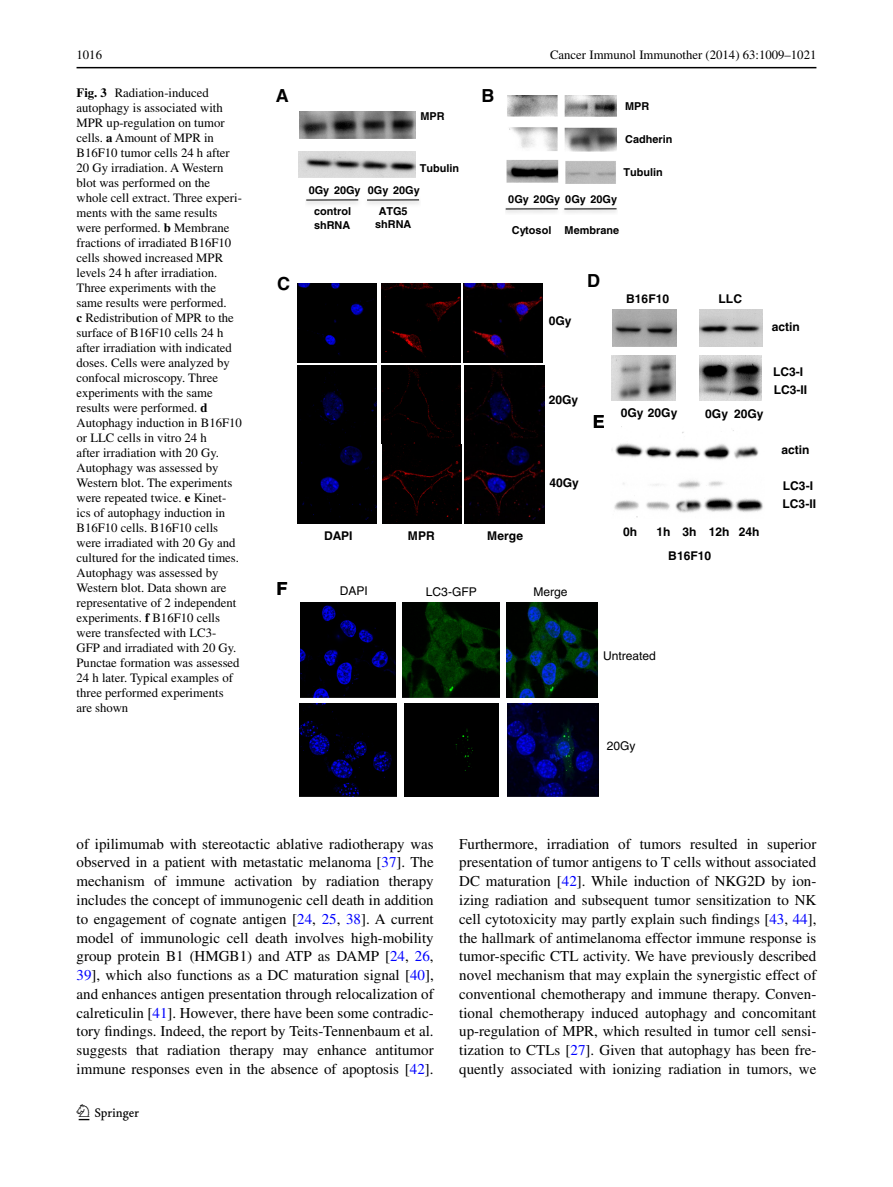
<style>
.page{position:relative;width:893px;height:1187px;background:#fff}
.page>*{position:absolute;margin:0;border:0;box-sizing:border-box;transform-origin:0 0}
.t1{font:22.5px "Springnew";color:#000}
.t2{font:700 18px "Helvetica";color:#000}
.t3{font:15px/18.8px "Times";color:#000;text-align:justify}
.t4{font:12.75px/15px "Times";color:#000}
.t5{font:700 12px "Helvetica";color:#000}
.t6{font:12px "Helvetica";color:#000}
.t7{font:700 10.95px/13px "Helvetica";color:#000}
.s1{font-weight:700}
.s2{color:#00f}
</style>
<div class="page">
<hr style="left:77px;top:67px;width:739px;height:1px;background:#000">
<img style="left:505px;top:208px;width:112px;height:5px">
<img style="left:306px;top:199px;width:114px;height:5px">
<img style="left:299px;top:111px;width:117px;height:28px">
<img style="left:298px;top:151px;width:118px;height:26px">
<hr style="left:306px;top:199px;width:52px;height:1px;background:#000">
<div style="left:381px;top:365px;width:79px;height:78px;background:#000"></div>
<img style="left:465px;top:365px;width:79px;height:78px">
<img style="left:298px;top:365px;width:79px;height:78px">
<img style="left:381px;top:283px;width:80px;height:79px">
<img style="left:464px;top:283px;width:79px;height:79px">
<div style="left:298px;top:283px;width:79px;height:79px;background:#000"></div>
<img style="left:298px;top:445px;width:79px;height:78px">
<img style="left:383px;top:445px;width:79px;height:78px">
<img style="left:465px;top:445px;width:79px;height:78px">
<hr style="left:367px;top:199px;width:52px;height:1px;background:#000">
<img style="left:612px;top:355px;width:64px;height:46px">
<img style="left:612px;top:310px;width:64px;height:36px">
<img style="left:699px;top:310px;width:63px;height:36px">
<img style="left:699px;top:355px;width:63px;height:46px">
<img style="left:614px;top:426px;width:149px;height:92px">
<hr style="left:506px;top:208px;width:52px;height:1px;background:#000">
<hr style="left:564px;top:208px;width:52px;height:1px;background:#000">
<img style="left:506px;top:96px;width:110px;height:87px">
<img style="left:507px;top:703px;width:91px;height:93px">
<div style="left:404px;top:703px;width:95px;height:93px;background:#000"></div>
<img style="left:300px;top:703px;width:97px;height:93px">
<img style="left:507px;top:602px;width:91px;height:95px">
<img style="left:300px;top:602px;width:95px;height:95px">
<img style="left:402px;top:602px;width:98px;height:95px">
<p class="t4" style="left:77px;top:48px;width:27px">1016</p>
<p class="t4" style="left:550px;top:48px;width:268px">Cancer Immunol Immunother (2014) 63:1009–1021</p>
<p class="t4" style="left:77px;top:85px;width:167px"><span class="s1">Fig. 3</span> Radiation-induced autophagy is associated with<br>MPR up-regulation on tumor cells. <span class="s1">a</span> Amount of MPR in<br>B16F10 tumor cells 24 h after<br>20 Gy irradiation. A Western blot was performed on the whole cell extract. Three experi&shy;ments with the same results were performed. <span class="s1">b</span> Membrane fractions of irradiated B16F10 cells showed increased MPR levels 24 h after irradiation.<br>Three experiments with the same results were performed.<br><span class="s1">c</span> Redistribution of MPR to the surface of B16F10 cells 24 h after irradiation with indicated doses. Cells were analyzed by confocal microscopy. Three experiments with the same results were performed. <span class="s1">d<br></span>Autophagy induction in B16F10 or LLC cells in vitro 24 h<br>after irradiation with 20 Gy.<br>Autophagy was assessed by<br>Western blot. The experiments were repeated twice. <span class="s1">e</span> Kinet&shy;ics of autophagy induction in<br>B16F10 cells. B16F10 cells were irradiated with 20 Gy and cultured for the indicated times.<br>Autophagy was assessed by<br>Western blot. Data shown are representative of 2 independent experiments. <span class="s1">f</span> B16F10 cells were transfected with LC3-<br>GFP and irradiated with 20 Gy.<br>Punctae formation was assessed<br>24 h later. Typical examples of three performed experiments are shown</p>
<p class="t2" style="left:276px;top:85px;width:14px">A</p>
<p class="t2" style="left:482px;top:85px;width:14px">B</p>
<p class="t7" style="left:420px;top:109px;width:26px">MPR</p>
<p class="t7" style="left:420px;top:161px;width:41px">Tubulin</p>
<p class="t7" style="left:368px;top:183px;width:53px">0Gy 20Gy</p>
<p class="t7" style="left:309px;top:183px;width:53px">0Gy 20Gy</p>
<p class="t7" style="left:314px;top:205px;width:39px">control shRNA</p>
<p class="t7" style="left:375px;top:205px;width:38px;text-align:center">ATG5 shRNA</p>
<p class="t7" style="left:625px;top:99px;width:26px">MPR</p>
<p class="t7" style="left:625px;top:132px;width:49px">Cadherin</p>
<p class="t7" style="left:623px;top:165px;width:41px">Tubulin</p>
<p class="t7" style="left:508px;top:192px;width:110px">0Gy 20Gy 0Gy 20Gy</p>
<p class="t7" style="left:512px;top:223px;width:109px">Cytosol Membrane</p>
<p class="t2" style="left:277px;top:272px;width:14px">C</p>
<p class="t2" style="left:276px;top:577px;width:12px">F</p>
<p class="t5" style="left:549px;top:314px;width:24px">0Gy</p>
<p class="t2" style="left:587px;top:270px;width:14px">D</p>
<p class="t5" style="left:549px;top:392px;width:31px">20Gy</p>
<p class="t2" style="left:593px;top:410px;width:14px">E</p>
<p class="t5" style="left:324px;top:528px;width:30px">DAPI</p>
<p class="t5" style="left:408px;top:528px;width:28px">MPR</p>
<p class="t5" style="left:487px;top:528px;width:37px">Merge</p>
<p class="t5" style="left:549px;top:475px;width:31px">40Gy</p>
<p class="t6" style="left:340px;top:583px;width:30px">DAPI</p>
<p class="t6" style="left:426px;top:584px;width:53px">LC3-GFP</p>
<p class="t6" style="left:533px;top:584px;width:36px">Merge</p>
<p class="t5" style="left:626px;top:291px;width:44px">B16F10</p>
<p class="t5" style="left:719px;top:291px;width:25px">LLC</p>
<p class="t5" style="left:772px;top:319px;width:30px">actin</p>
<p class="t5" style="left:621px;top:405px;width:58px">0Gy 20Gy</p>
<p class="t5" style="left:705px;top:406px;width:60px">0Gy 20Gy</p>
<p class="t5" style="left:623px;top:524px;width:16px">0h</p>
<p class="t5" style="left:657px;top:524px;width:104px">1h 3h 12h 24h</p>
<p class="t5" style="left:668px;top:548px;width:44px">B16F10</p>
<p class="t5" style="left:773px;top:364px;width:32px">LC3-I</p>
<p class="t5" style="left:774px;top:382px;width:35px">LC3-II</p>
<p class="t5" style="left:781px;top:443px;width:30px">actin</p>
<p class="t5" style="left:783px;top:478px;width:32px">LC3-I</p>
<p class="t5" style="left:782px;top:496px;width:35px">LC3-II</p>
<p class="t6" style="left:603px;top:648px;width:54px">Untreated</p>
<p class="t6" style="left:607px;top:739px;width:30px">20Gy</p>
<p class="t3" style="left:77px;top:834px;width:359px">of ipilimumab with stereotactic ablative radiotherapy was observed in a patient with metastatic melanoma [<span class="s2">37</span>]. The mechanism of immune activation by radiation therapy includes the concept of immunogenic cell death in addition to engagement of cognate antigen [<span class="s2">24</span>, <span class="s2">25</span>, <span class="s2">38</span>]. A current model of immunologic cell death involves high-mobility group protein B1 (HMGB1) and ATP as DAMP [<span class="s2">24</span>, <span class="s2">26</span>, <span class="s2">39</span>], which also functions as a DC maturation signal [<span class="s2">40</span>], and enhances antigen presentation through relocalization of calreticulin [<span class="s2">41</span>]. However, there have been some contradic&shy;tory findings. Indeed, the report by Teits-Tennenbaum et al. suggests that radiation therapy may enhance antitumor immune responses even in the absence of apoptosis [<span class="s2">42</span>].</p>
<p class="t3" style="left:459px;top:834px;width:359px">Furthermore, irradiation of tumors resulted in superior presentation of tumor antigens to T cells without associated DC maturation [<span class="s2">42</span>]. While induction of NKG2D by ion&shy;izing radiation and subsequent tumor sensitization to NK cell cytotoxicity may partly explain such findings [<span class="s2">43</span>, <span class="s2">44</span>], the hallmark of antimelanoma effector immune response is tumor-specific CTL activity. We have previously described novel mechanism that may explain the synergistic effect of conventional chemotherapy and immune therapy. Conven&shy;tional chemotherapy induced autophagy and concomitant up-regulation of MPR, which resulted in tumor cell sensi&shy;tization to CTLs [<span class="s2">27</span>]. Given that autophagy has been fre&shy;quently associated with ionizing radiation in tumors, we</p>
<h1 class="t1" style="left:79px;top:1104px;width:62px">1 3</h1>
</div>
